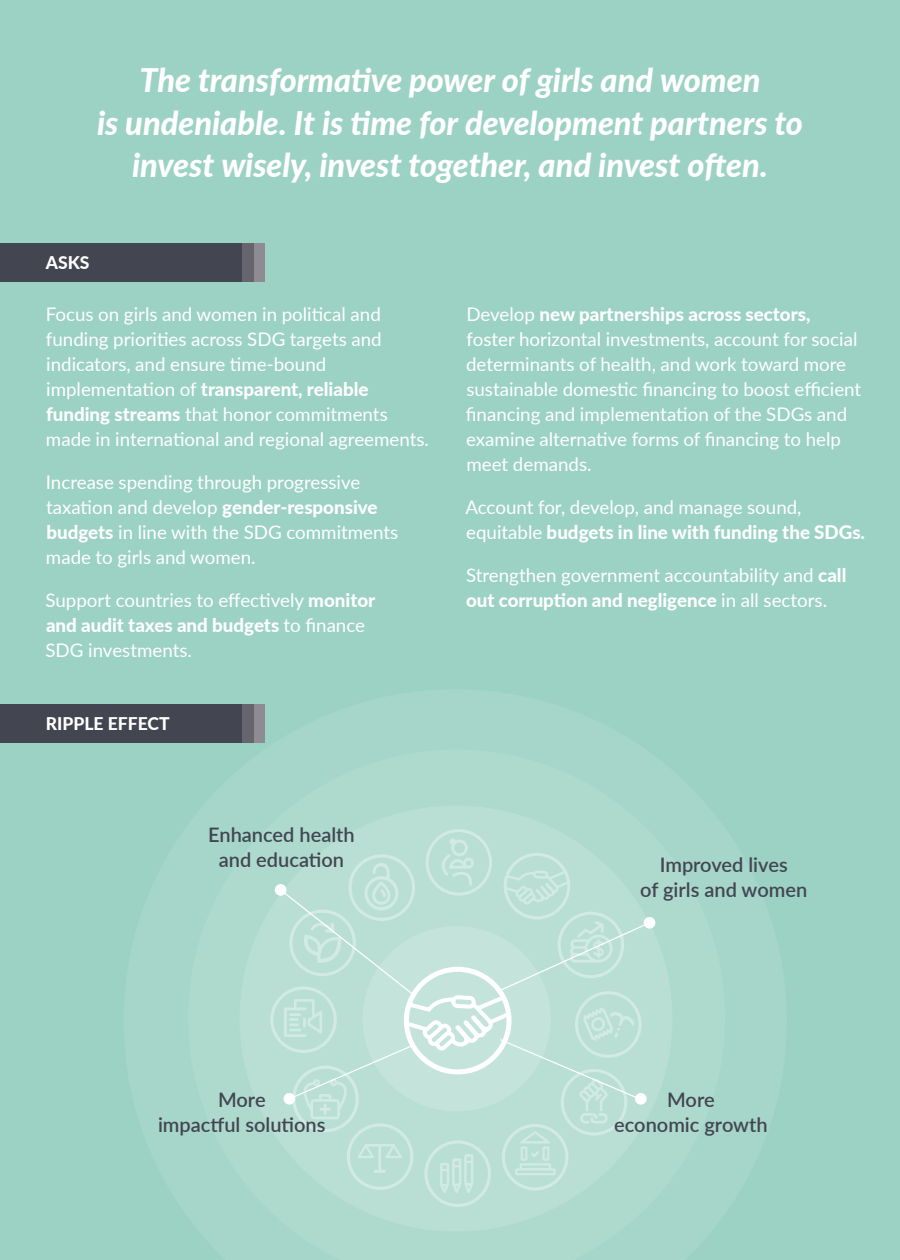
<style>
.page{position:relative;width:900px;height:1260px;background:#9cd2c4}
.page>*{position:absolute;margin:0;border:0;box-sizing:border-box;transform-origin:0 0}
.t1{font:italic 800 32.5px/42.5px "Lato";color:#fff;text-align:center}
.t2{font:600 20px/25px "Lato";color:#434651;text-align:center}
.t3{font:18.75px/25px "Lato";color:#fff}
.t4{font:800 17.5px "Lato";color:#fff}
.s1{font-weight:800}
</style>
<div class="page">
<svg style="left:188px;top:750px;width:537px;height:510px;fill:#aedace"></svg>
<div style="left:239px;top:806px;width:434px;height:426px;background:#b9dfd4;border-radius:50%"></div>
<div style="left:644px;top:917px;width:11px;height:12px;background:#fff;border-radius:50%"></div>
<div style="left:0;top:704px;width:264px;height:38px;background:#8e8b93"></div>
<div style="left:0;top:704px;width:253px;height:38px;background:#66656e"></div>
<div style="left:0;top:704px;width:242px;height:38px;background:#434651"></div>
<div style="left:0;top:243px;width:264px;height:39px;background:#8e8b93"></div>
<div style="left:0;top:243px;width:253px;height:39px;background:#66656e"></div>
<div style="left:0;top:243px;width:242px;height:39px;background:#434651"></div>
<svg style="left:270px;top:829px;width:381px;height:378px"></svg>
<p class="t1" style="left:97px;top:58px;width:707px">The transformative power of girls and women<br>is undeniable. It is time for development partners to</p>
<p class="t1" style="left:132px;top:143px;width:637px">invest wisely, invest together, and invest often.</p>
<p class="t4" style="left:46px;top:250px;width:45px">ASKS</p>
<p class="t3" style="left:46px;top:301px;width:385px">Focus on girls and women in political and funding priorities across SDG targets and indicators, and ensure time-bound implementation of <span class="s1">transparent, reliable funding streams</span> that honor commitments made in international and regional agreements.</p>
<p class="t3" style="left:46px;top:469px;width:354px">Increase spending through progressive taxation and develop <span class="s1">gender-responsive budgets</span> in line with the SDG commitments made to girls and women.</p>
<p class="t3" style="left:45px;top:587px;width:331px">Support countries to effectively <span class="s1">monitor and audit taxes and budgets</span> to finance<br>SDG investments.</p>
<p class="t4" style="left:46px;top:711px;width:125px">RIPPLE EFFECT</p>
<p class="t3" style="left:466px;top:301px;width:397px">Develop <span class="s1">new partnerships across sectors, </span>foster horizontal investments, account for social determinants of health, and work toward more sustainable domestic financing to boost efficient financing and implementation of the SDGs and examine alternative forms of financing to help meet demands.</p>
<p class="t3" style="left:465px;top:494px;width:401px">Account for, develop, and manage sound, equitable <span class="s1">budgets in line with funding the SDGs.</span></p>
<p class="t3" style="left:466px;top:562px;width:382px">Strengthen government accountability and <span class="s1">call out corruption and negligence</span> in all sectors.</p>
<p class="t2" style="left:208px;top:822px;width:148px">Enhanced health</p>
<p class="t2" style="left:219px;top:847px;width:127px">and education</p>
<p class="t2" style="left:660px;top:852px;width:129px">Improved lives</p>
<p class="t2" style="left:640px;top:877px;width:168px">of girls and women</p>
<p class="t2" style="left:158px;top:1086px;width:169px">More<br>impactful solutions</p>
<p class="t2" style="left:667px;top:1086px;width:49px">More</p>
<p class="t2" style="left:614px;top:1111px;width:155px">economic growth</p>
</div>
